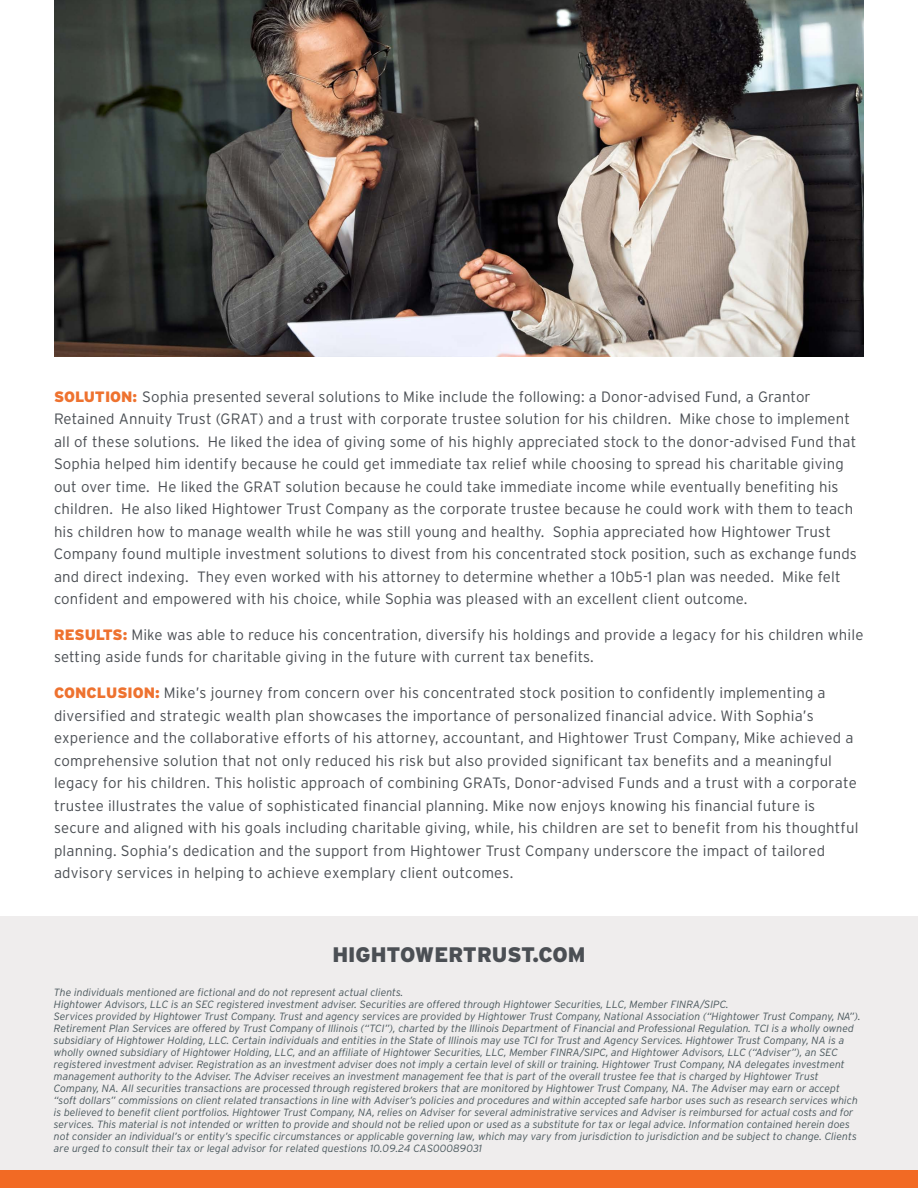
<style>
.page{position:relative;width:918px;height:1188px;background:#fff}
.page>*{position:absolute;margin:0;border:0;box-sizing:border-box;transform-origin:0 0}
.t1{font:900 21px "Interstate";color:#4b4f54}
.t2{font:300 15px/22.5px "Interstate";letter-spacing:.01em;color:#4b4f54}
.t3{font:italic 300 10.5px/12px "Interstate";color:#4a585d}
.s1{font-weight:900;color:#ee722f}
</style>
<div class="page">
<div style="left:0;top:916px;width:918px;height:255px;background:#efeded"></div>
<div style="left:0;top:1171px;width:918px;height:17px;background:#f26a24"></div>
<img style="left:54px;top:0;width:810px;height:356px">
<p class="t2" style="left:54px;top:385px;width:804px"><span class="s1">SOLUTION:</span> Sophia presented several solutions to Mike include the following: a Donor-advised Fund, a Grantor Retained Annuity Trust (GRAT) and a trust with corporate trustee solution for his children. Mike chose to implement all of these solutions. He liked the idea of giving some of his highly appreciated stock to the donor-advised Fund that Sophia helped him identify because he could get immediate tax relief while choosing to spread his charitable giving out over time. He liked the GRAT solution because he could take immediate income while eventually benefiting his children. He also liked Hightower Trust Company as the corporate trustee because he could work with them to teach his children how to manage wealth while he was still young and healthy. Sophia appreciated how Hightower Trust Company found multiple investment solutions to divest from his concentrated stock position, such as exchange funds and direct indexing. They even worked with his attorney to determine whether a 10b5-1 plan was needed. Mike felt confident and empowered with his choice, while Sophia was pleased with an excellent client outcome.</p>
<p class="t2" style="left:54px;top:623px;width:811px"><span class="s1">RESULTS:</span> Mike was able to reduce his concentration, diversify his holdings and provide a legacy for his children while setting aside funds for charitable giving in the future with current tax benefits.</p>
<p class="t2" style="left:54px;top:682px;width:806px"><span class="s1">CONCLUSION:</span> Mike’s journey from concern over his concentrated stock position to confidently implementing a diversified and strategic wealth plan showcases the importance of personalized financial advice. With Sophia’s experience and the collaborative efforts of his attorney, accountant, and Hightower Trust Company, Mike achieved a comprehensive solution that not only reduced his risk but also provided significant tax benefits and a meaningful legacy for his children. This holistic approach of combining GRATs, Donor-advised Funds and a trust with a corporate trustee illustrates the value of sophisticated financial planning. Mike now enjoys knowing his financial future is secure and aligned with his goals including charitable giving, while, his children are set to benefit from his thoughtful planning. Sophia’s dedication and the support from Hightower Trust Company underscore the impact of tailored advisory services in helping to achieve exemplary client outcomes.</p>
<p class="t1" style="left:332px;top:942px;width:255px">HIGHTOWERTRUST.COM</p>
<p class="t3" style="left:54px;top:986px;width:808px">The individuals mentioned are fictional and do not represent actual clients.<br>Hightower Advisors, LLC is an SEC registered investment adviser. Securities are offered through Hightower Securities, LLC, Member FINRA/SIPC.<br>Services provided by Hightower Trust Company. Trust and agency services are provided by Hightower Trust Company, National Association (“Hightower Trust Company, NA”).<br>Retirement Plan Services are offered by Trust Company of Illinois (“TCI”), charted by the Illinois Department of Financial and Professional Regulation. TCI is a wholly owned subsidiary of Hightower Holding, LLC. Certain individuals and entities in the State of Illinois may use TCI for Trust and Agency Services. Hightower Trust Company, NA is a wholly owned subsidiary of Hightower Holding, LLC, and an affiliate of Hightower Securities, LLC, Member FINRA/SIPC, and Hightower Advisors, LLC (“Adviser”), an SEC registered investment adviser. Registration as an investment adviser does not imply a certain level of skill or training. Hightower Trust Company, NA delegates investment management authority to the Adviser. The Adviser receives an investment management fee that is part of the overall trustee fee that is charged by Hightower Trust Company, NA. All securities transactions are processed through registered brokers that are monitored by Hightower Trust Company, NA. The Adviser may earn or accept “soft dollars” commissions on client related transactions in line with Adviser’s policies and procedures and within accepted safe harbor uses such as research services which is believed to benefit client portfolios. Hightower Trust Company, NA, relies on Adviser for several administrative services and Adviser is reimbursed for actual costs and for services. This material is not intended or written to provide and should not be relied upon or used as a substitute for tax or legal advice. Information contained herein does not consider an individual’s or entity’s specific circumstances or applicable governing law, which may vary from jurisdiction to jurisdiction and be subject to change. Clients are urged to consult their tax or legal advisor for related questions 10.09.24 CAS00089031</p>
</div>
